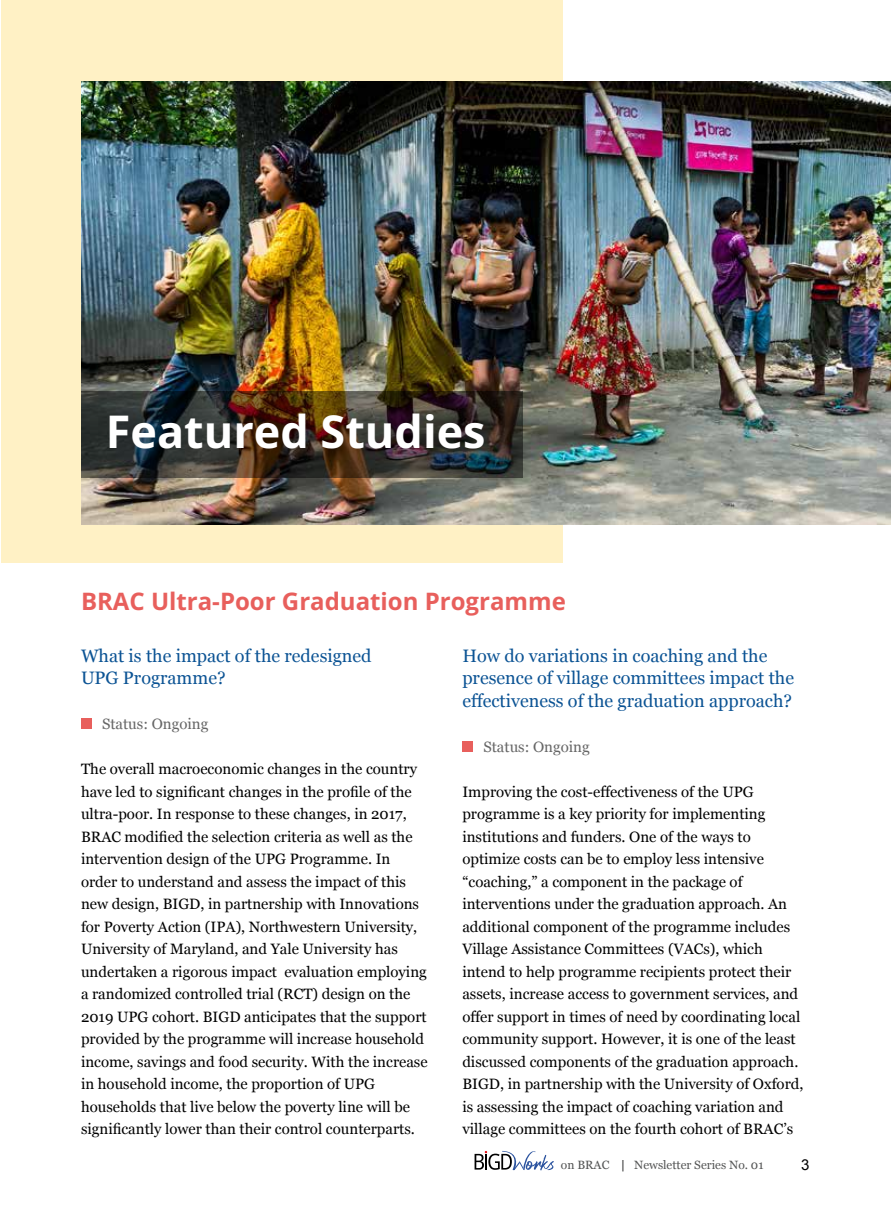
<style>
.page{position:relative;width:891px;height:1215px;background:#fff}
.page>*{position:absolute;margin:0;border:0;box-sizing:border-box;transform-origin:0 0}
.t1{font:700 45px "Open Sans";color:#fff}
.t2{font:700 24px "Open Sans";color:#e85f5c}
.t3{font:18px/22.5px "Georgia";color:#0b5394}
.t4{font:15px/22.5px "Georgia";color:#000}
.t5{font:15px "Georgia";color:#666}
.t6{font:15px "Arial";color:#000}
.t7{font:12px "Georgia";color:#535454}
.s1{color:#000}
</style>
<div class="page">
<svg style="left:475px;top:1151px;width:79px;height:19px"></svg>
<div style="left:1px;top:0;width:562px;height:563px;background:#fff1c5"></div>
<img style="left:82px;top:81px;width:809px;height:443px">
<img style="left:82px;top:392px;width:441px;height:86px">
<div style="left:81px;top:718px;width:11px;height:11px;background:#e85f5c"></div>
<div style="left:462px;top:741px;width:11px;height:11px;background:#e85f5c"></div>
<h1 class="t1" style="left:106px;top:401px;width:381px">Featured Studies</h1>
<h2 class="t2" style="left:81px;top:585px;width:486px">BRAC Ultra-Poor Graduation Programme</h2>
<p class="t3" style="left:81px;top:643px;width:292px">What is the impact of the redesigned<br>UPG Programme?</p>
<p class="t5" style="left:102px;top:713px;width:108px">Status: Ongoing</p>
<p class="t4" style="left:81px;top:757px;width:348px">The overall macroeconomic changes in the country have led to significant changes in the profile of the ultra-poor. In response to these changes, in 2017, BRAC modified the selection criteria as well as the intervention design of the UPG Programme. In order to understand and assess the impact of this new design, BIGD, in partnership with Innovations for Poverty Action (IPA), Northwestern University, University of Maryland, and Yale University has undertaken a rigorous impact evaluation employing a randomized controlled trial (RCT) design on the 2019 UPG cohort. BIGD anticipates that the support provided by the programme will increase household income, savings and food security. With the increase in household income, the proportion of UPG households that live below the poverty line will be significantly lower than their control counterparts.</p>
<p class="t3" style="left:462px;top:643px;width:333px">How do variations in coaching and the presence of village committees impact the effectiveness of the graduation approach?</p>
<p class="t5" style="left:483px;top:735px;width:108px">Status: Ongoing</p>
<p class="t4" style="left:462px;top:779px;width:343px">Improving the cost-effectiveness of the UPG programme is a key priority for implementing institutions and funders. One of the ways to optimize costs can be to employ less intensive “coaching,” a component in the package of interventions under the graduation approach. An additional component of the programme includes Village Assistance Committees (VACs), which intend to help programme recipients protect their assets, increase access to government services, and offer support in times of need by coordinating local community support. However, it is one of the least discussed components of the graduation approach.<br>BIGD, in partnership with the University of Oxford, is assessing the impact of coaching variation and village committees on the fourth cohort of BRAC’s</p>
<p class="t7" style="left:561px;top:1156px;width:204px">on BRAC <span class="s1">|</span> Newsletter Series No. 01</p>
<p class="t6" style="left:801px;top:1155px;width:10px">3</p>
</div>
